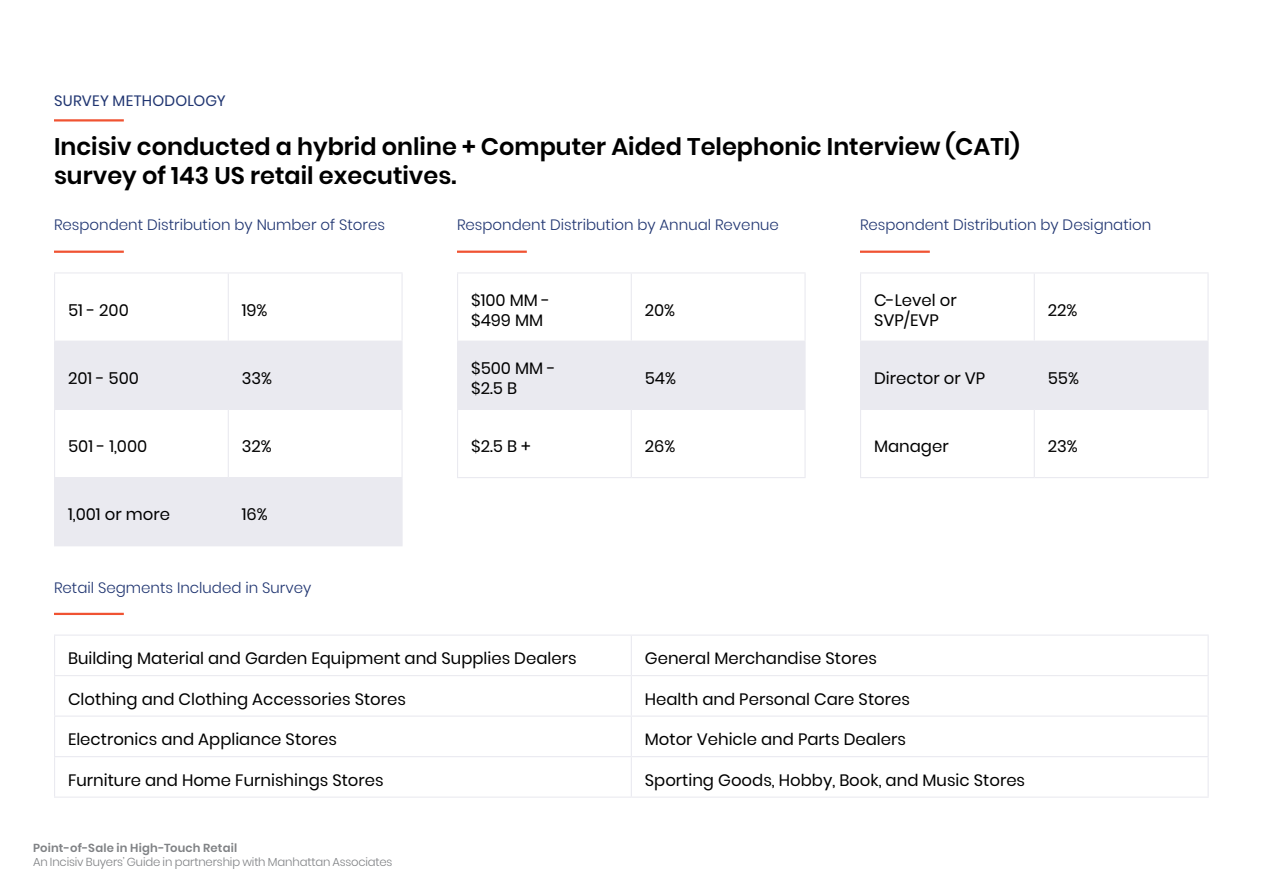
<style>
.page{position:relative;width:1263px;height:893px;background:#fff}
.page>*{position:absolute;margin:0;border:0;box-sizing:border-box;transform-origin:0 0}
.t1{font:600 24px/28.8px "Poppins";color:#000}
.t2{font:16.5px/19.8px "Poppins";color:#000}
.t3{font:300 15px "Poppins";color:#203571}
.t4{font:15px "Poppins";letter-spacing:.015em;color:#203571}
.t5{font:300 11.7px "Poppins";letter-spacing:-.015em;color:#808285}
.t6{font:600 11.7px "Poppins";letter-spacing:.02em;color:#808285}
</style>
<div class="page">
<hr style="left:457px;top:251px;width:70px;height:2px;background:#f05332">
<hr style="left:54px;top:251px;width:70px;height:2px;background:#f05332">
<hr style="left:54px;top:119px;width:70px;height:3px;background:#f05332">
<hr style="left:54px;top:613px;width:70px;height:2px;background:#f05332">
<hr style="left:860px;top:251px;width:70px;height:2px;background:#f05332">
<svg style="left:55px;top:342px;width:346px;height:203px;fill:#eaeaf0"></svg>
<hr style="left:54px;top:272px;width:174px;height:1px;background:#eaeaf0">
<hr style="left:54px;top:273px;width:1px;height:68px;background:#eaeaf0">
<hr style="left:228px;top:272px;width:175px;height:1px;background:#eaeaf0">
<hr style="left:228px;top:273px;width:1px;height:68px;background:#eaeaf0">
<hr style="left:401px;top:273px;width:2px;height:68px;background:#eaeaf0">
<hr style="left:54px;top:341px;width:174px;height:1px;background:#eaeaf0">
<hr style="left:54px;top:342px;width:1px;height:67px;background:#eaeaf0">
<hr style="left:228px;top:341px;width:175px;height:1px;background:#eaeaf0">
<hr style="left:228px;top:342px;width:1px;height:67px;background:#eaeaf0">
<hr style="left:401px;top:342px;width:2px;height:67px;background:#eaeaf0">
<hr style="left:54px;top:409px;width:174px;height:1px;background:#eaeaf0">
<hr style="left:54px;top:410px;width:1px;height:67px;background:#eaeaf0">
<hr style="left:228px;top:409px;width:175px;height:1px;background:#eaeaf0">
<hr style="left:228px;top:410px;width:1px;height:67px;background:#eaeaf0">
<hr style="left:401px;top:410px;width:2px;height:67px;background:#eaeaf0">
<hr style="left:54px;top:477px;width:174px;height:1px;background:#eaeaf0">
<hr style="left:54px;top:478px;width:1px;height:67px;background:#eaeaf0">
<hr style="left:228px;top:477px;width:175px;height:1px;background:#eaeaf0">
<hr style="left:228px;top:478px;width:1px;height:67px;background:#eaeaf0">
<hr style="left:401px;top:478px;width:2px;height:67px;background:#eaeaf0">
<hr style="left:54px;top:545px;width:174px;height:1px;background:#eaeaf0">
<hr style="left:228px;top:545px;width:175px;height:1px;background:#eaeaf0">
<hr style="left:54px;top:635px;width:577px;height:1px;background:#eaeaf0">
<hr style="left:54px;top:636px;width:1px;height:39px;background:#eaeaf0">
<hr style="left:631px;top:635px;width:578px;height:1px;background:#eaeaf0">
<hr style="left:631px;top:636px;width:1px;height:39px;background:#eaeaf0">
<hr style="left:1207px;top:636px;width:2px;height:39px;background:#eaeaf0">
<hr style="left:54px;top:675px;width:577px;height:1px;background:#eaeaf0">
<hr style="left:54px;top:676px;width:1px;height:40px;background:#eaeaf0">
<hr style="left:631px;top:675px;width:578px;height:1px;background:#eaeaf0">
<hr style="left:631px;top:676px;width:1px;height:40px;background:#eaeaf0">
<hr style="left:1207px;top:676px;width:2px;height:40px;background:#eaeaf0">
<hr style="left:54px;top:716px;width:577px;height:1px;background:#eaeaf0">
<hr style="left:54px;top:717px;width:1px;height:39px;background:#eaeaf0">
<hr style="left:631px;top:716px;width:578px;height:1px;background:#eaeaf0">
<hr style="left:631px;top:717px;width:1px;height:39px;background:#eaeaf0">
<hr style="left:1207px;top:717px;width:2px;height:39px;background:#eaeaf0">
<hr style="left:54px;top:756px;width:577px;height:1px;background:#eaeaf0">
<hr style="left:54px;top:757px;width:1px;height:40px;background:#eaeaf0">
<hr style="left:631px;top:756px;width:578px;height:1px;background:#eaeaf0">
<hr style="left:631px;top:757px;width:1px;height:40px;background:#eaeaf0">
<hr style="left:1207px;top:757px;width:2px;height:40px;background:#eaeaf0">
<hr style="left:54px;top:797px;width:577px;height:1px;background:#eaeaf0">
<hr style="left:631px;top:797px;width:578px;height:1px;background:#eaeaf0">
<div style="left:458px;top:342px;width:346px;height:67px;background:#eaeaf0"></div>
<hr style="left:457px;top:272px;width:174px;height:1px;background:#eaeaf0">
<hr style="left:457px;top:273px;width:1px;height:68px;background:#eaeaf0">
<hr style="left:631px;top:272px;width:175px;height:1px;background:#eaeaf0">
<hr style="left:631px;top:273px;width:1px;height:68px;background:#eaeaf0">
<hr style="left:804px;top:273px;width:2px;height:68px;background:#eaeaf0">
<hr style="left:457px;top:341px;width:174px;height:1px;background:#eaeaf0">
<hr style="left:457px;top:342px;width:1px;height:67px;background:#eaeaf0">
<hr style="left:631px;top:341px;width:175px;height:1px;background:#eaeaf0">
<hr style="left:631px;top:342px;width:1px;height:67px;background:#eaeaf0">
<hr style="left:804px;top:342px;width:2px;height:67px;background:#eaeaf0">
<hr style="left:457px;top:409px;width:174px;height:1px;background:#eaeaf0">
<hr style="left:457px;top:410px;width:1px;height:67px;background:#eaeaf0">
<hr style="left:631px;top:409px;width:175px;height:1px;background:#eaeaf0">
<hr style="left:631px;top:410px;width:1px;height:67px;background:#eaeaf0">
<hr style="left:804px;top:410px;width:2px;height:67px;background:#eaeaf0">
<hr style="left:457px;top:477px;width:174px;height:1px;background:#eaeaf0">
<hr style="left:631px;top:477px;width:175px;height:1px;background:#eaeaf0">
<div style="left:861px;top:342px;width:346px;height:67px;background:#eaeaf0"></div>
<hr style="left:860px;top:272px;width:174px;height:1px;background:#eaeaf0">
<hr style="left:860px;top:273px;width:1px;height:68px;background:#eaeaf0">
<hr style="left:1034px;top:272px;width:174px;height:1px;background:#eaeaf0">
<hr style="left:1034px;top:273px;width:1px;height:68px;background:#eaeaf0">
<hr style="left:1207px;top:273px;width:1px;height:68px;background:#eaeaf0">
<hr style="left:860px;top:341px;width:174px;height:1px;background:#eaeaf0">
<hr style="left:860px;top:342px;width:1px;height:67px;background:#eaeaf0">
<hr style="left:1034px;top:341px;width:174px;height:1px;background:#eaeaf0">
<hr style="left:1034px;top:342px;width:1px;height:67px;background:#eaeaf0">
<hr style="left:1207px;top:342px;width:1px;height:67px;background:#eaeaf0">
<hr style="left:860px;top:409px;width:174px;height:1px;background:#eaeaf0">
<hr style="left:860px;top:410px;width:1px;height:67px;background:#eaeaf0">
<hr style="left:1034px;top:409px;width:174px;height:1px;background:#eaeaf0">
<hr style="left:1034px;top:410px;width:1px;height:67px;background:#eaeaf0">
<hr style="left:1207px;top:410px;width:1px;height:67px;background:#eaeaf0">
<hr style="left:860px;top:477px;width:174px;height:1px;background:#eaeaf0">
<hr style="left:1034px;top:477px;width:174px;height:1px;background:#eaeaf0">
<p class="t4" style="left:54px;top:92px;width:173px">SURVEY METHODOLOGY</p>
<p class="t1" style="left:54px;top:133px;width:967px">Incisiv conducted a hybrid online + Computer Aided Telephonic Interview (CATI) survey of 143 US retail executives.</p>
<p class="t3" style="left:54px;top:216px;width:333px">Respondent Distribution by Number of Stores</p>
<p class="t3" style="left:457px;top:216px;width:323px">Respondent Distribution by Annual Revenue</p>
<p class="t3" style="left:860px;top:216px;width:293px">Respondent Distribution by Designation</p>
<p class="t2" style="left:68px;top:300px;width:62px">51 - 200</p>
<p class="t2" style="left:242px;top:300px;width:27px">19%</p>
<p class="t2" style="left:68px;top:368px;width:72px">201 - 500</p>
<p class="t2" style="left:242px;top:368px;width:32px">33%</p>
<p class="t2" style="left:68px;top:437px;width:81px">501 - 1,000</p>
<p class="t2" style="left:242px;top:437px;width:31px">32%</p>
<p class="t2" style="left:68px;top:505px;width:103px">1,001 or more</p>
<p class="t2" style="left:242px;top:505px;width:27px">16%</p>
<p class="t3" style="left:54px;top:579px;width:259px">Retail Segments Included in Survey</p>
<p class="t2" style="left:471px;top:290px;width:80px">$100 MM - $499 MM</p>
<p class="t2" style="left:645px;top:300px;width:32px">20%</p>
<p class="t2" style="left:471px;top:358px;width:86px">$500 MM - $2.5 B</p>
<p class="t2" style="left:645px;top:368px;width:33px">54%</p>
<p class="t2" style="left:471px;top:437px;width:61px">$2.5 B +</p>
<p class="t2" style="left:645px;top:437px;width:32px">26%</p>
<p class="t2" style="left:874px;top:290px;width:84px">C-Level or<br>SVP/EVP</p>
<p class="t2" style="left:1048px;top:300px;width:31px">22%</p>
<p class="t2" style="left:874px;top:368px;width:113px">Director or VP</p>
<p class="t2" style="left:1048px;top:368px;width:33px">55%</p>
<p class="t2" style="left:874px;top:437px;width:76px">Manager</p>
<p class="t2" style="left:1048px;top:437px;width:31px">23%</p>
<p class="t2" style="left:68px;top:648px;width:510px">Building Material and Garden Equipment and Supplies Dealers</p>
<p class="t2" style="left:645px;top:648px;width:233px">General Merchandise Stores</p>
<p class="t2" style="left:68px;top:689px;width:339px">Clothing and Clothing Accessories Stores</p>
<p class="t2" style="left:645px;top:689px;width:267px">Health and Personal Care Stores</p>
<p class="t2" style="left:68px;top:729px;width:270px">Electronics and Appliance Stores</p>
<p class="t2" style="left:645px;top:729px;width:263px">Motor Vehicle and Parts Dealers</p>
<p class="t2" style="left:68px;top:770px;width:317px">Furniture and Home Furnishings Stores</p>
<p class="t2" style="left:645px;top:770px;width:382px">Sporting Goods, Hobby, Book, and Music Stores</p>
<p class="t6" style="left:33px;top:841px;width:206px">Point-of-Sale in High-Touch Retail</p>
<p class="t5" style="left:33px;top:855px;width:361px">An Incisiv Buyers’ Guide in partnership with Manhattan Associates</p>
</div>
